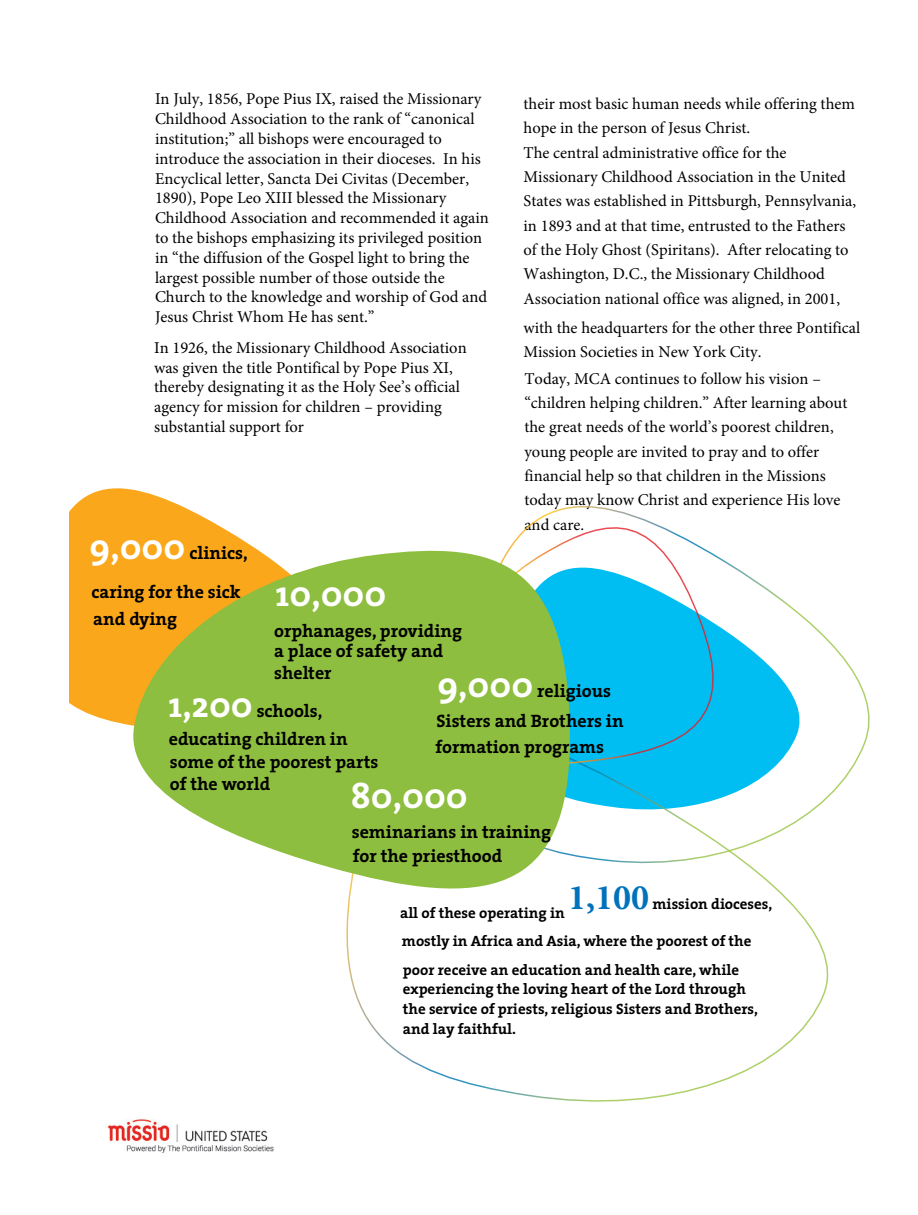
<style>
.page{position:relative;width:918px;height:1215px;background:#fff}
.page>*{position:absolute;margin:0;border:0;box-sizing:border-box;transform-origin:0 0}
.t1{font:700 36px "The Serif";color:#fff}
.t2{font:700 36px "Minion Pro";color:#0072bc}
.t3{font:700 18px/21.1px "The Serif";color:#000}
.t4{font:16.5px/24.3px "Minion Pro";color:#000}
.t5{font:700 15px/19.6px "The Serif";color:#000}
.s1{font-size:36px;color:#fff}
</style>
<div class="page">
<svg style="left:69px;top:488px;width:82px;height:234px;background:#faad2b"></svg>
<svg style="left:346px;top:671px;width:524px;height:431px"></svg>
<svg style="left:610px;top:509px;width:133px;height:302px"></svg>
<svg style="left:115px;top:494px;width:495px;height:429px;fill:#8ebe3f"></svg>
<img style="left:107px;top:1119px;width:167px;height:34px">
<p class="t4" style="left:155px;top:89px;width:335px;line-height:19.8px">In July, 1856, Pope Pius IX, raised the Missionary Childhood Association to the rank of “canonical institution;” all bishops were encouraged to introduce the association in their dioceses. In his Encyclical letter, Sancta Dei Civitas (December, 1890), Pope Leo XIII blessed the Missionary Childhood Association and recommended it again to the bishops emphasizing its privileged position in “the diffusion of the Gospel light to bring the largest possible number of those outside the Church to the knowledge and worship of God and Jesus Christ Whom He has sent.”</p>
<p class="t4" style="left:154px;top:338px;width:314px;line-height:19.8px">In 1926, the Missionary Childhood Association was given the title Pontifical by Pope Pius XI, thereby designating it as the Holy See’s official agency for mission for children – providing substantial support for</p>
<p class="t4" style="left:524px;top:92px;width:334px">their most basic human needs while offering them hope in the person of Jesus Christ.<br>The central administrative office for the Missionary Childhood Association in the United States was established in Pittsburgh, Pennsylvania, in 1893 and at that time, entrusted to the Fathers of the Holy Ghost (Spiritans). After relocating to Washington, D.C., the Missionary Childhood Association national office was aligned, in 2001,</p>
<p class="t4" style="left:523px;top:316px;width:338px">with the headquarters for the other three Pontifical<br>Mission Societies in New York City.</p>
<p class="t4" style="left:524px;top:366px;width:325px">Today, MCA continues to follow his vision – “children helping children.” After learning about the great needs of the world’s poorest children, young people are invited to pray and to offer financial help so that children in the Missions today may know Christ and experience His love and care.</p>
<p class="t3" style="left:90px;top:533px;width:160px;line-height:39.3px"><span class="s1">9,000</span> clinics, caring for the sick</p>
<p class="t3" style="left:93px;top:608px;width:85px">and dying</p>
<h1 class="t1" style="left:276px;top:564px;width:112px">10,000</h1>
<p class="t3" style="left:274px;top:620px;width:190px">orphanages, providing a place of safety and shelter</p>
<p class="t3" style="left:436px;top:676px;width:189px;line-height:30px"><span class="s1">9,000</span> religious<br>Sisters and Brothers in</p>
<p class="t3" style="left:436px;top:735px;width:170px">formation programs</p>
<p class="t3" style="left:169px;top:696px;width:180px;line-height:28.2px"><span class="s1">1,200</span> schools, educating children in</p>
<p class="t3" style="left:170px;top:751px;width:210px;line-height:21.6px">some of the poorest parts of the world</p>
<h1 class="t1" style="left:351px;top:766px;width:118px">80,000</h1>
<p class="t3" style="left:352px;top:820px;width:201px;line-height:23.4px">seminarians in training for the priesthood</p>
<h1 class="t2" style="left:568px;top:872px;width:83px">1,100</h1>
<p class="t5" style="left:653px;top:894px;width:121px">mission dioceses,</p>
<p class="t5" style="left:402px;top:926px;width:351px;line-height:28.8px">mostly in Africa and Asia, where the poorest of the poor receive an education and health care, while</p>
<p class="t5" style="left:403px;top:979px;width:357px">experiencing the loving heart of the Lord through the service of priests, religious Sisters and Brothers, and lay faithful.</p>
<p class="t5" style="left:400px;top:903px;width:166px">all of these operating in</p>
</div>
